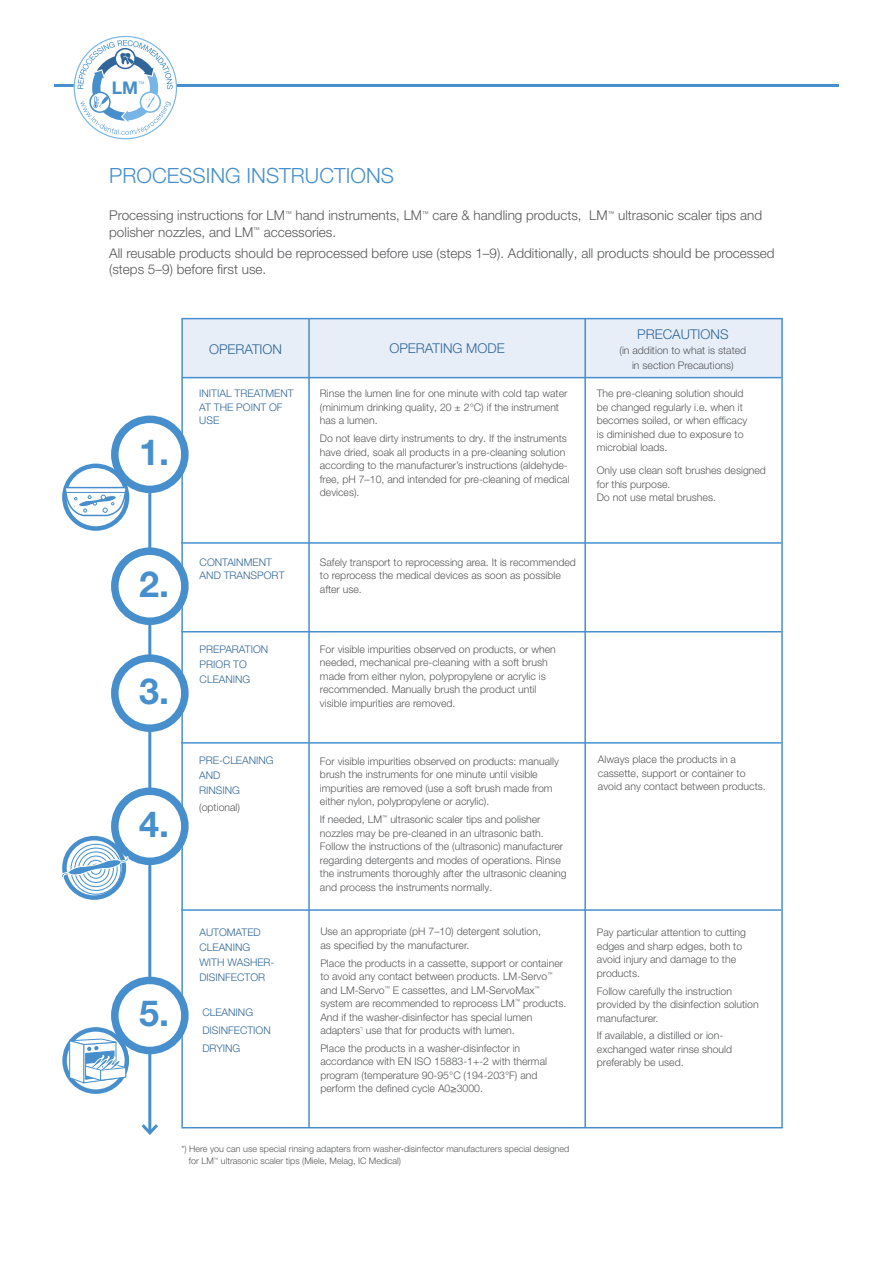
<style>
.page{position:relative;width:893px;height:1263px;background:#fff}
.page>*{position:absolute;margin:0;border:0;box-sizing:border-box;transform-origin:0 0}
.t1{font:700 36px "Helvetica Neue LT Pro";color:#468fcc}
.t2{font:300 21px "Helvetica Neue LT Pro";color:#468fcc}
.t3{font:700 17.55px "Helvetica Neue LT Pro";color:#468fcc}
.t4{font:300 13.5px/16.5px "Helvetica Neue LT Pro";color:#57585a}
.t5{font:300 13.5px "Helvetica Neue LT Pro";color:#306699}
.t6{font:300 10.5px/13.5px "Helvetica Neue LT Pro";color:#57585a}
.t7{font:300 10.5px/15px "Helvetica Neue LT Pro";color:#306699}
.t8{font:300 9px/12px "Helvetica Neue LT Pro";color:#57585a}
.t9{font:300 6.3px "Helvetica Neue LT Pro";color:#468fcc}
.t10{font:300 4.5px "Helvetica Neue LT Pro";color:#57585a}
</style>
<div class="page">
<hr style="left:148px;top:472px;width:3px;height:661px;background:#468fcc">
<svg style="left:141px;top:1121px;width:17px;height:14px"></svg>
<hr style="left:182px;top:1127px;width:601px;height:1px;background:#468fcc">
<div style="left:115px;top:551px;width:70px;height:70px;background:#fff;border-radius:50%"></div>
<div style="left:111px;top:547px;width:78px;height:78px;border:8px solid #468fcc;border-radius:50%"></div>
<div style="left:115px;top:658px;width:70px;height:70px;background:#fff;border-radius:50%"></div>
<div style="left:111px;top:654px;width:78px;height:78px;border:8px solid #468fcc;border-radius:50%"></div>
<div style="left:115px;top:791px;width:70px;height:70px;background:#fff;border-radius:50%"></div>
<div style="left:111px;top:787px;width:78px;height:78px;border:8px solid #468fcc;border-radius:50%"></div>
<div style="left:62px;top:836px;width:64px;height:64px;border:4px solid #468fcc;border-radius:50%"></div>
<svg style="left:61px;top:843px;width:68px;height:52px"></svg>
<div style="left:115px;top:419px;width:70px;height:70px;background:#fff;border-radius:50%"></div>
<div style="left:111px;top:416px;width:78px;height:77px;border:8px solid #468fcc;border-radius:50%"></div>
<div style="left:62px;top:464px;width:67px;height:67px;border:4px solid #468fcc;border-radius:50%"></div>
<svg style="left:64px;top:486px;width:64px;height:32px"></svg>
<hr style="left:66px;top:492px;width:59px;height:1px;background:#468fcc">
<div style="left:115px;top:980px;width:70px;height:70px;background:#fff;border-radius:50%"></div>
<div style="left:111px;top:977px;width:78px;height:77px;border:8px solid #468fcc;border-radius:50%"></div>
<div style="left:62px;top:1027px;width:67px;height:67px;border:4px solid #468fcc;border-radius:50%"></div>
<svg style="left:65px;top:1038px;width:62px;height:46px"></svg>
<div style="left:183px;top:319px;width:600px;height:59px;background:#e7eef8"></div>
<hr style="left:182px;top:377px;width:599px;height:1px;background:#468fcc">
<hr style="left:181px;top:542px;width:600px;height:2px;background:#468fcc">
<hr style="left:181px;top:631px;width:600px;height:1px;background:#468fcc">
<hr style="left:181px;top:742px;width:600px;height:2px;background:#468fcc">
<hr style="left:181px;top:909px;width:600px;height:2px;background:#468fcc">
<hr style="left:181px;top:319px;width:2px;height:809px;background:#468fcc">
<hr style="left:308px;top:319px;width:2px;height:809px;background:#468fcc">
<hr style="left:584px;top:318px;width:2px;height:810px;background:#468fcc">
<hr style="left:781px;top:319px;width:2px;height:809px;background:#468fcc">
<hr style="left:181px;top:318px;width:602px;height:1px;background:#468fcc">
<hr style="left:54px;top:84px;width:785px;height:3px;background:#468fcc">
<svg style="left:74px;top:36px;width:103px;height:103px"></svg>
<h3 class="t3" style="left:112px;top:76px;width:28px">LM</h3>
<p class="t9" style="left:138px;top:80px;width:8px">™</p>
<h2 class="t2" style="left:109px;top:163px;width:286px">PROCESSING INSTRUCTIONS</h2>
<p class="t4" style="left:109px;top:207px;width:654px">Processing instructions for LM<sup>™</sup> hand instruments, LM<sup>™</sup> care &amp; handling products, LM<sup>™</sup> ultrasonic scaler tips and polisher nozzles, and LM<sup>™</sup> accessories.</p>
<p class="t4" style="left:109px;top:244px;width:667px">All reusable products should be reprocessed before use (steps 1–9). Additionally, all products should be processed (steps 5–9) before first use.</p>
<h1 class="t1" style="left:139px;top:430px;width:32px">1.</h1>
<p class="t5" style="left:209px;top:340px;width:75px">OPERATION</p>
<p class="t7" style="left:199px;top:386px;width:96px;line-height:13.5px">INITIAL TREATMENT<br>AT THE POINT OF<br>USE</p>
<p class="t5" style="left:389px;top:340px;width:117px">OPERATING MODE</p>
<p class="t6" style="left:320px;top:387px;width:249px">Rinse the lumen line for one minute with cold tap water (minimum drinking quality, 20 ± 2°C) if the instrument has a lumen.</p>
<p class="t6" style="left:320px;top:431px;width:251px">Do not leave dirty instruments to dry. If the instruments have dried, soak all products in a pre-cleaning solution according to the manufacturer’s instructions (aldehyde&shy;free, pH 7–10, and intended for pre-cleaning of medical devices).</p>
<p class="t5" style="left:637px;top:326px;width:93px">PRECAUTIONS</p>
<p class="t6" style="left:619px;top:343px;width:128px;line-height:14.4px;text-align:center">(in addition to what is stated in section Precautions)</p>
<p class="t6" style="left:597px;top:387px;width:152px">The pre-cleaning solution should be changed regularly i.e. when it becomes soiled, or when efficacy is diminished due to exposure to microbial loads.</p>
<p class="t6" style="left:597px;top:463px;width:171px">Only use clean soft brushes designed for this purpose.<br>Do not use metal brushes.</p>
<h1 class="t1" style="left:139px;top:561px;width:32px">2.</h1>
<h1 class="t1" style="left:139px;top:668px;width:32px">3.</h1>
<h1 class="t1" style="left:139px;top:801px;width:32px">4.</h1>
<p class="t7" style="left:200px;top:555px;width:86px;line-height:13.5px">CONTAINMENT<br>AND TRANSPORT</p>
<p class="t7" style="left:200px;top:641px;width:70px">PREPARATION<br>PRIOR TO<br>CLEANING</p>
<p class="t7" style="left:199px;top:753px;width:76px">PRE-CLEANING<br>AND<br>RINSING</p>
<p class="t6" style="left:199px;top:800px;width:42px">(optional)</p>
<h1 class="t1" style="left:139px;top:991px;width:32px">5.</h1>
<p class="t7" style="left:199px;top:924px;width:77px">AUTOMATED<br>CLEANING<br>WITH WASHER-<br>DISINFECTOR</p>
<p class="t7" style="left:202px;top:1003px;width:70px;line-height:17.7px">CLEANING<br>DISINFECTION<br>DRYING</p>
<p class="t6" style="left:320px;top:555px;width:257px">Safely transport to reprocessing area. It is recommended to reprocess the medical devices as soon as possible after use.</p>
<p class="t6" style="left:320px;top:642px;width:237px">For visible impurities observed on products, or when needed, mechanical pre-cleaning with a soft brush made from either nylon, polypropylene or acrylic is recommended. Manually brush the product until visible impurities are removed.</p>
<p class="t6" style="left:320px;top:754px;width:240px">For visible impurities observed on products: manually brush the instruments for one minute until visible impurities are removed (use a soft brush made from either nylon, polypropylene or acrylic).</p>
<p class="t6" style="left:320px;top:812px;width:248px">If needed, LM<sup>™</sup> ultrasonic scaler tips and polisher nozzles may be pre-cleaned in an ultrasonic bath.<br>Follow the instructions of the (ultrasonic) manufacturer regarding detergents and modes of operations. Rinse the instruments thoroughly after the ultrasonic cleaning and process the instruments normally.</p>
<p class="t6" style="left:320px;top:924px;width:222px">Use an appropriate (pH 7–10) detergent solution, as specified by the manufacturer.</p>
<p class="t6" style="left:320px;top:956px;width:247px">Place the products in a cassette, support or container to avoid any contact between products. LM-Servo<sup>™ </sup>and LM-Servo<sup>™</sup> E cassettes, and LM-ServoMax<sup>™ </sup>system are recommended to reprocess LM<sup>™</sup> products.<br>And if the washer-disinfector has special lumen adapters</p>
<p class="t10" style="left:360px;top:1025px;width:4px">*)</p>
<p class="t6" style="left:320px;top:1021px;width:201px;line-height:17.7px;text-indent:45px">use that for products with lumen.<br>Place the products in a washer-disinfector in</p>
<p class="t6" style="left:320px;top:1054px;width:228px">accordance with EN ISO 15883-1+-2 with thermal program (temperature 90-95°C (194-203°F) and perform the defined cycle A0≥3000.</p>
<p class="t8" style="left:189px;top:1143px;width:382px;text-indent:-8px">*) Here you can use special rinsing adapters from washer-disinfector manufacturers special designed for LM<sup>™</sup> ultrasonic scaler tips (Miele, Melag, IC Medical)</p>
<p class="t6" style="left:598px;top:752px;width:169px">Always place the products in a cassette, support or container to avoid any contact between products.</p>
<p class="t6" style="left:597px;top:926px;width:151px">Pay particular attention to cutting edges and sharp edges, both to avoid injury and damage to the products.</p>
<p class="t6" style="left:597px;top:984px;width:163px">Follow carefully the instruction provided by the disinfection solution manufacturer.</p>
<p class="t6" style="left:597px;top:1029px;width:137px">If available, a distilled or ion&shy;exchanged water rinse should preferably be used.</p>
</div>
